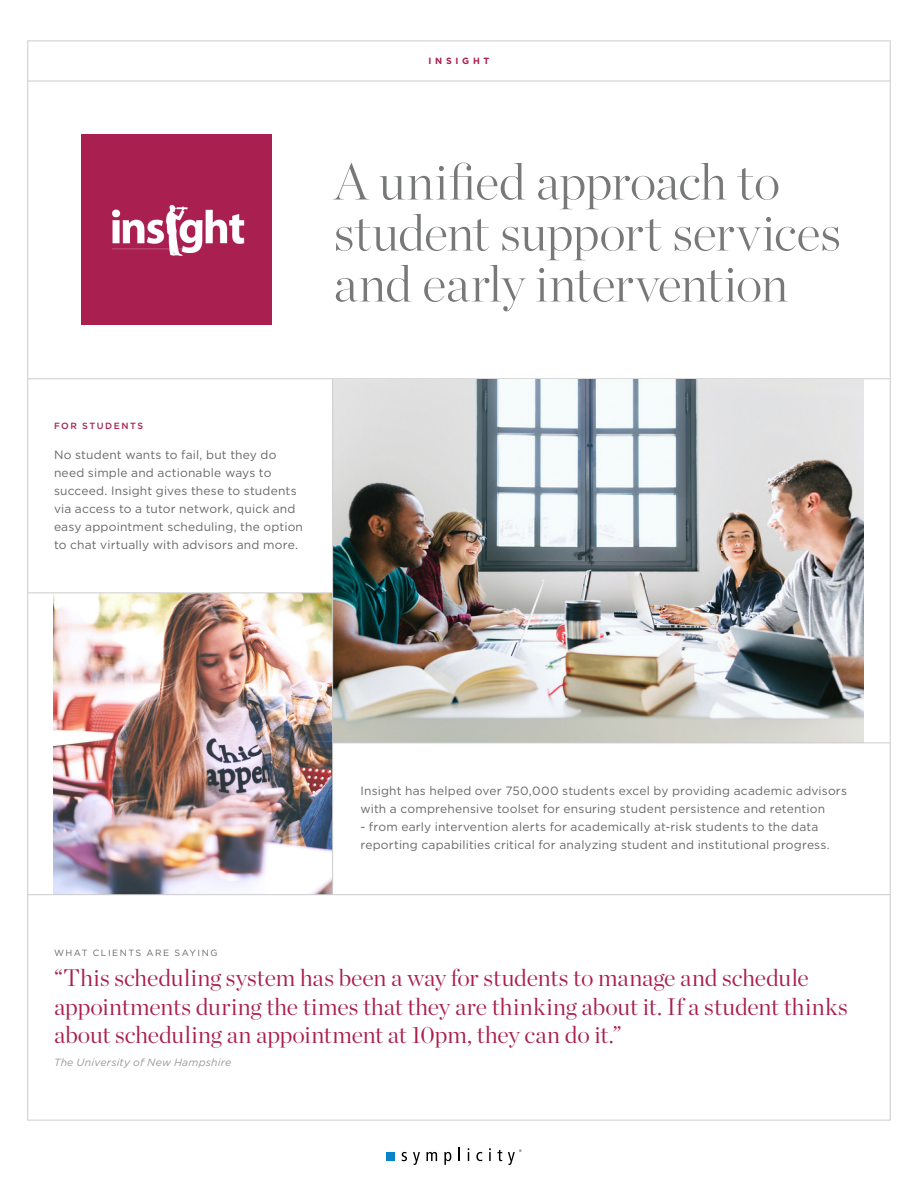
<style>
.page{position:relative;width:918px;height:1188px;background:#fff}
.page>*{position:absolute;margin:0;border:0;box-sizing:border-box;transform-origin:0 0}
.Body_Copy_w_Indent{font:200 51px/51px "Chronicle Display";letter-spacing:-.015em;color:#777878}
.quote-copy{font:300 24px/28.5px "Chronicle Display";letter-spacing:-.005em;color:#a91f50}
.Body_Copy_w_Indent-2{font:12px/18px "Gotham";letter-spacing:.015em;color:#666767}
.Body_Copy_w_Left_Jus{font:italic 10.5px "Gotham";letter-spacing:.015em;color:#989899}
.t1{font:9px "Gotham";letter-spacing:.17em;color:#666767}
.Small_Section_header{font:500 9px "Gotham";letter-spacing:.17em;color:#a91f50}
.t2{font:700 9px "Gotham";letter-spacing:.41em;color:#a91f50}
</style>
<div class="page">
<svg style="left:402px;top:1152px;width:5px;height:9px"></svg>
<svg style="left:413px;top:1152px;width:7px;height:13px"></svg>
<svg style="left:426px;top:1152px;width:11px;height:9px"></svg>
<svg style="left:444px;top:1152px;width:7px;height:13px"></svg>
<svg style="left:459px;top:1148px;width:1px;height:13px"></svg>
<svg style="left:468px;top:1148px;width:1px;height:13px"></svg>
<svg style="left:476px;top:1152px;width:6px;height:9px"></svg>
<svg style="left:489px;top:1148px;width:2px;height:13px"></svg>
<svg style="left:497px;top:1150px;width:5px;height:11px"></svg>
<svg style="left:508px;top:1149px;width:14px;height:16px"></svg>
<div style="left:387px;top:1152px;width:8px;height:9px;background:#0584c7"></div>
<hr style="left:28px;top:81px;width:862px;height:1px;background:#ccc">
<hr style="left:28px;top:378px;width:862px;height:1px;background:#ccc">
<div style="left:82px;top:135px;width:190px;height:190px;background:#a91f50"></div>
<img style="left:112px;top:204px;width:133px;height:52px">
<img style="left:333px;top:379px;width:531px;height:363px">
<img style="left:53px;top:593px;width:279px;height:301px">
<hr style="left:27px;top:592px;width:306px;height:1px;background:#ccc">
<hr style="left:27px;top:894px;width:863px;height:1px;background:#ccc">
<hr style="left:333px;top:742px;width:557px;height:1px;background:#ccc">
<hr style="left:332px;top:379px;width:1px;height:516px;background:#ccc">
<p class="t2" style="left:429px;top:55px;width:62px">INSIGHT</p>
<p class="Body_Copy_w_Indent" style="left:334px;top:152px;width:509px">A unified approach to student support services and early intervention</p>
<p class="Small_Section_header" style="left:54px;top:420px;width:91px">FOR STUDENTS</p>
<p class="Body_Copy_w_Indent-2" style="left:54px;top:445px;width:251px">No student wants to fail, but they do need simple and actionable ways to succeed. Insight gives these to students via access to a tutor network, quick and easy appointment scheduling, the option to chat virtually with advisors and more.</p>
<p class="Body_Copy_w_Indent-2" style="left:360px;top:781px;width:488px">Insight has helped over 750,000 students excel by providing academic advisors with a comprehensive toolset for ensuring student persistence and retention</p>
<p class="Body_Copy_w_Indent-2" style="left:360px;top:817px;width:471px">- from early intervention alerts for academically at-risk students to the data reporting capabilities critical for analyzing student and institutional progress.</p>
<p class="t1" style="left:54px;top:947px;width:165px">WHAT CLIENTS ARE SAYING</p>
<p class="quote-copy" style="left:54px;top:962px;width:795px">“This scheduling system has been a way for students to manage and schedule appointments during the times that they are thinking about it. If a student thinks about scheduling an appointment at 10pm, they can do it.”</p>
<p class="Body_Copy_w_Left_Jus" style="left:54px;top:1055px;width:179px">The University of New Hampshire</p>
</div>
